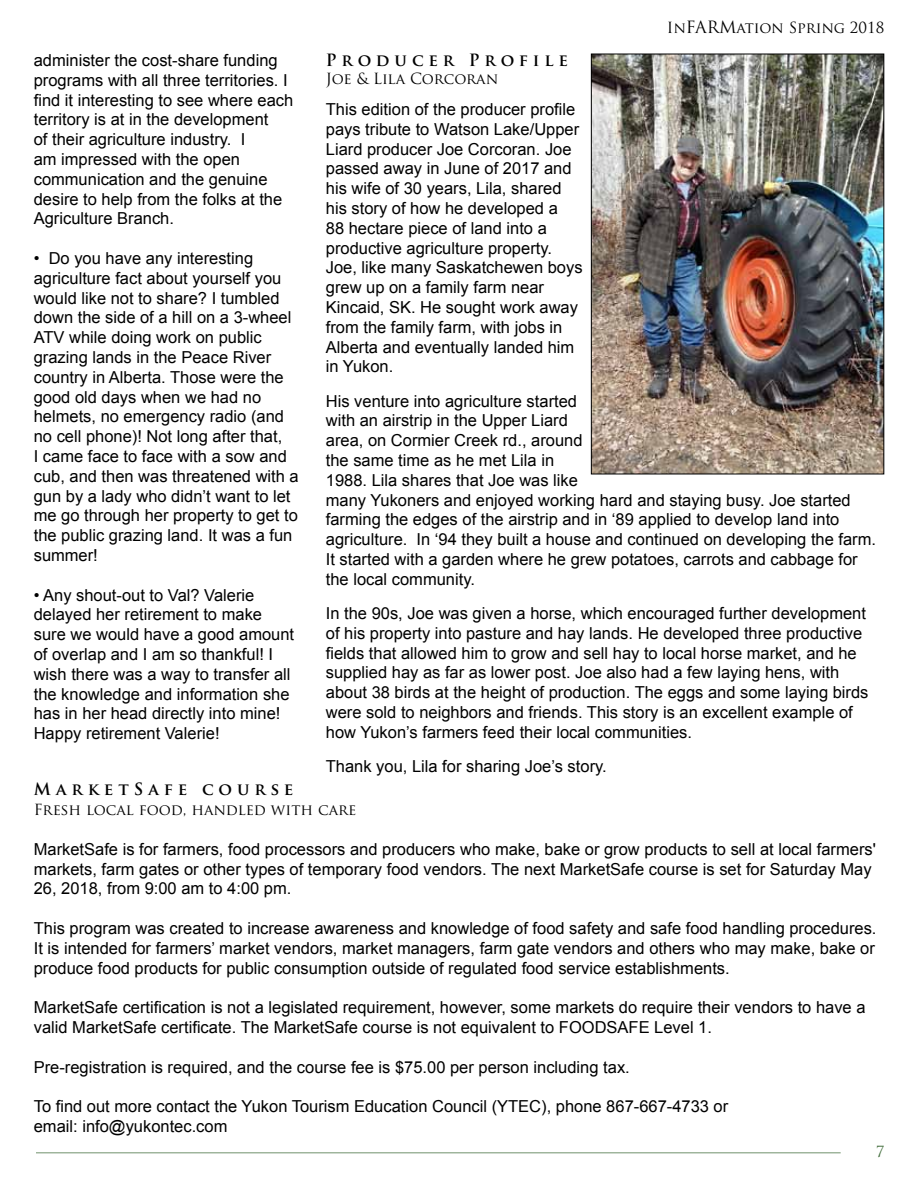
<style>
.page{position:relative;width:918px;height:1188px;background:#fff}
.page>*{position:absolute;margin:0;border:0;box-sizing:border-box;transform-origin:0 0}
.t1{font:16.5px/19.8px "Arial";color:#000}
.t2{font:700 16.5px "Trajan Pro";letter-spacing:.3em;color:#000}
.t3{font:15px "Trajan Pro";color:#000}
.t4{font:15px "Trajan Pro";color:#406c3a}
.s1{font-size:16.5px}
</style>
<div class="page">
<hr style="left:36px;top:1152px;width:805px;height:2px;background:#406c3a">
<img style="left:593px;top:56px;width:289px;height:416px">
<div style="left:591px;top:54px;width:293px;height:420px;border:1px solid #000"></div>
<p class="t3" style="left:667px;top:18px;width:219px">In<span class="s1">FARM</span>ation Spring 2018</p>
<p class="t2" style="left:326px;top:50px;width:244px">Producer Profile</p>
<p class="t3" style="left:326px;top:69px;width:174px">Joe &amp; Lila Corcoran</p>
<p class="t1" style="left:326px;top:99px;width:258px">This edition of the producer profile pays tribute to Watson Lake/Upper<br>Liard producer Joe Corcoran. Joe passed away in June of 2017 and his wife of 30 years, Lila, shared his story of how he developed a<br>88 hectare piece of land into a productive agriculture property.<br>Joe, like many Saskatchewen boys grew up on a family farm near<br>Kincaid, SK. He sought work away from the family farm, with jobs in<br>Alberta and eventually landed him in Yukon.</p>
<p class="t1" style="left:326px;top:391px;width:552px">His venture into agriculture started<br>with an airstrip in the Upper Liard<br>area, on Cormier Creek rd., around<br>the same time as he met Lila in<br>1988. Lila shares that Joe was like<br>many Yukoners and enjoyed working hard and staying busy. Joe started farming the edges of the airstrip and in ‘89 applied to develop land into agriculture. In ‘94 they built a house and continued on developing the farm.<br>It started with a garden where he grew potatoes, carrots and cabbage for the local community.</p>
<p class="t1" style="left:326px;top:603px;width:544px">In the 90s, Joe was given a horse, which encouraged further development of his property into pasture and hay lands. He developed three productive fields that allowed him to grow and sell hay to local horse market, and he supplied hay as far as lower post. Joe also had a few laying hens, with about 38 birds at the height of production. The eggs and some laying birds were sold to neighbors and friends. This story is an excellent example of how Yukon’s farmers feed their local communities.</p>
<p class="t1" style="left:326px;top:756px;width:282px">Thank you, Lila for sharing Joe’s story.</p>
<p class="t1" style="left:34px;top:50px;width:261px">administer the cost-share funding programs with all three territories. I find it interesting to see where each territory is at in the development<br>of their agriculture industry. I<br>am impressed with the open communication and the genuine desire to help from the folks at the<br>Agriculture Branch.</p>
<p class="t1" style="left:34px;top:248px;width:267px">• Do you have any interesting agriculture fact about yourself you would like not to share? I tumbled down the side of a hill on a 3-wheel<br>ATV while doing work on public grazing lands in the Peace River country in Alberta. Those were the good old days when we had no helmets, no emergency radio (and no cell phone)! Not long after that,<br>I came face to face with a sow and cub, and then was threatened with a gun by a lady who didn’t want to let me go through her property to get to the public grazing land. It was a fun summer!</p>
<p class="t1" style="left:34px;top:585px;width:262px">• Any shout-out to Val? Valerie delayed her retirement to make sure we would have a good amount of overlap and I am so thankful! I wish there was a way to transfer all the knowledge and information she has in her head directly into mine!<br>Happy retirement Valerie!</p>
<p class="t2" style="left:34px;top:779px;width:261px">MarketSafe course</p>
<p class="t3" style="left:34px;top:800px;width:324px">Fresh local food, handled with care</p>
<p class="t1" style="left:34px;top:839px;width:844px">MarketSafe is for farmers, food processors and producers who make, bake or grow products to sell at local farmers' markets, farm gates or other types of temporary food vendors. The next MarketSafe course is set for Saturday May<br>26, 2018, from 9:00 am to 4:00 pm.</p>
<p class="t1" style="left:34px;top:918px;width:844px;text-align:justify">This program was created to increase awareness and knowledge of food safety and safe food handling procedures.<br>It is intended for farmers’ market vendors, market managers, farm gate vendors and others who may make, bake or produce food products for public consumption outside of regulated food service establishments.</p>
<p class="t1" style="left:34px;top:998px;width:833px">MarketSafe certification is not a legislated requirement, however, some markets do require their vendors to have a valid MarketSafe certificate. The MarketSafe course is not equivalent to FOODSAFE Level 1.</p>
<p class="t1" style="left:34px;top:1057px;width:598px">Pre-registration is required, and the course fee is $75.00 per person including tax.</p>
<p class="t1" style="left:34px;top:1097px;width:696px">To find out more contact the Yukon Tourism Education Council (YTEC), phone 867-667-4733 or email: info@yukontec.com</p>
<p class="t4" style="left:876px;top:1142px;width:10px">7</p>
</div>
